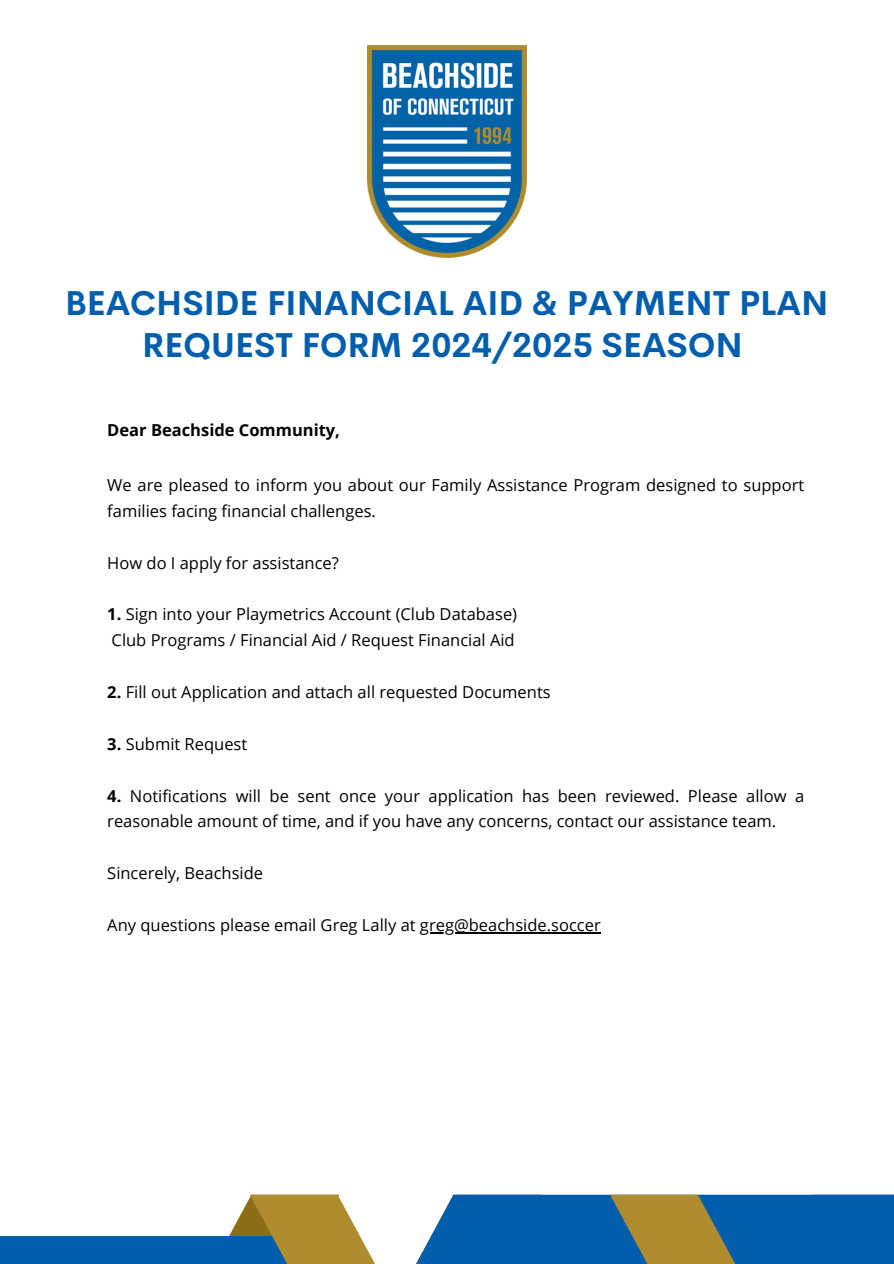
<style>
.page{position:relative;width:894px;height:1264px;background:#fff}
.page>*{position:absolute;margin:0;border:0;box-sizing:border-box;transform-origin:0 0}
.t1{font:700 33.75px/41.7px "Cerebri Sans";color:#005ead;text-align:center}
.t2{font:16.5px/25.8px "Open Sans";color:#000}
.t3{font:700 16.5px "Open Sans";color:#000}
.s1{font-weight:700}
</style>
<div class="page">
<svg style="left:0;top:1194px;width:893px;height:69px"></svg>
<img style="left:367px;top:46px;width:160px;height:211px">
<hr style="left:420px;top:932px;width:180px;height:1px;background:#000">
<p class="t1" style="left:65px;top:282px;width:764px">BEACHSIDE FINANCIAL AID &amp; PAYMENT PLAN<br>REQUEST FORM 2024/2025 SEASON</p>
<p class="t3" style="left:107px;top:419px;width:234px">Dear Beachside Community,</p>
<h1 class="t2" style="left:107px;top:471px;width:698px">We are pleased to inform you about our Family Assistance Program designed to support families facing financial challenges.</h1>
<h2 class="t2" style="left:107px;top:549px;width:233px">How do I apply for assistance?</h2>
<p class="t2" style="left:107px;top:601px;width:411px"><span class="s1">1.</span> Sign into your Playmetrics Account (Club Database)</p>
<p class="t2" style="left:111px;top:627px;width:404px">Club Programs / Financial Aid / Request Financial Aid</p>
<p class="t2" style="left:107px;top:678px;width:445px"><span class="s1">2.</span> Fill out Application and attach all requested Documents</p>
<p class="t2" style="left:107px;top:730px;width:141px"><span class="s1">3.</span> Submit Request</p>
<p class="t2" style="left:107px;top:782px;width:698px"><span class="s1">4.</span> Notifications will be sent once your application has been reviewed. Please allow a reasonable amount of time, and if you have any concerns, contact our assistance team.</p>
<p class="t2" style="left:107px;top:860px;width:157px">Sincerely, Beachside</p>
<p class="t2" style="left:107px;top:911px;width:495px">Any questions please email Greg Lally at greg@beachside.soccer</p>
</div>
